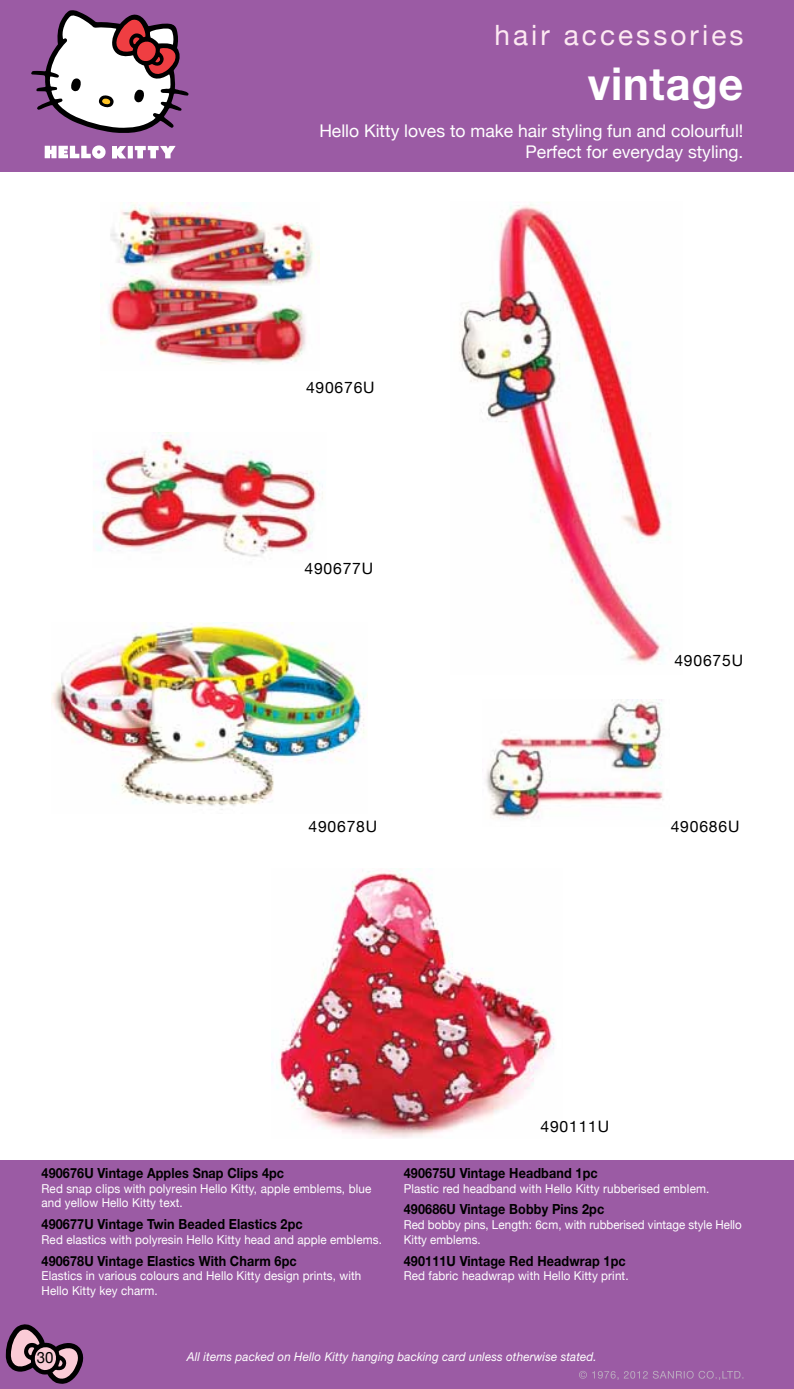
<style>
.page{position:relative;width:794px;height:1389px;background:#fff}
.page>*{position:absolute;margin:0;border:0;box-sizing:border-box;transform-origin:0 0}
.t1{font:700 45.5px "Helvetica Neue";letter-spacing:.02em;color:#fff;scale:.95 1}
.t2{font:28px "Helvetica Neue";letter-spacing:.11em;color:#fde9f2}
.t3{font:17.5px/21px "Helvetica Neue";color:#fff;text-align:right}
.t4{font:15.75px "Helvetica Neue";letter-spacing:.05em;color:#000}
.t5{font:15.75px "Helvetica Neue";letter-spacing:.05em;color:#000;scale:.95 1}
.t6{font:700 14px "Helvetica Neue";letter-spacing:.01em;color:#000;scale:.9 1}
.t7{font:12.25px/14.7px "Helvetica Neue";letter-spacing:.01em;color:#fff;scale:.95 1}
.t8{font:12.25px/14.7px "Helvetica Neue";letter-spacing:.01em;color:#fff;scale:.94 1}
.t9{font:italic 12.25px "Helvetica Neue";letter-spacing:.01em;color:#fff;scale:.95 1}
</style>
<div class="page">
<div style="left:0;top:1161px;width:794px;height:228px;background:#9b5ba4"></div>
<div style="left:0;top:0;width:794px;height:171px;background:#9b5ba4"></div>
<img style="left:459px;top:202px;width:212px;height:462px">
<img style="left:100px;top:203px;width:219px;height:161px">
<img style="left:52px;top:622px;width:316px;height:188px">
<img style="left:486px;top:700px;width:178px;height:120px">
<img style="left:93px;top:432px;width:230px;height:125px">
<img style="left:272px;top:870px;width:282px;height:268px">
<svg style="left:31px;top:10px;width:158px;height:123px"></svg>
<svg style="left:112px;top:146px;width:14px;height:13px"></svg>
<div style="left:128px;top:146px;width:5px;height:12px;background:#fff"></div>
<svg style="left:135px;top:146px;width:41px;height:12px"></svg>
<svg style="left:45px;top:145px;width:61px;height:14px"></svg>
<svg style="left:579px;top:1371px;width:164px;height:9px"></svg>
<svg style="left:6px;top:1324px;width:78px;height:60px"></svg>
<h2 class="t2" style="left:494px;top:19px;width:250px">hair accessories</h2>
<h1 class="t1" style="left:587px;top:56px;width:165px">vintage</h1>
<h3 class="t3" style="left:319px;top:120px;width:425px">Hello Kitty loves to make hair styling fun and colourful!<br>Perfect for everyday styling.</h3>
<p class="t4" style="left:306px;top:378px;width:70px">490676U</p>
<p class="t4" style="left:304px;top:559px;width:70px">490677U</p>
<p class="t4" style="left:308px;top:817px;width:70px">490678U</p>
<p class="t4" style="left:674px;top:651px;width:70px">490675U</p>
<p class="t4" style="left:670px;top:817px;width:70px">490686U</p>
<p class="t6" style="left:42px;top:1164px;width:271px">490676U Vintage Apples Snap Clips 4pc</p>
<p class="t7" style="left:42px;top:1181px;width:348px">Red snap clips with polyresin Hello Kitty, apple emblems, blue and yellow Hello Kitty text.</p>
<p class="t6" style="left:42px;top:1215px;width:292px">490677U Vintage Twin Beaded Elastics 2pc</p>
<p class="t7" style="left:42px;top:1232px;width:360px">Red elastics with polyresin Hello Kitty head and apple emblems.</p>
<p class="t6" style="left:42px;top:1252px;width:285px">490678U Vintage Elastics With Charm 6pc</p>
<p class="t7" style="left:42px;top:1268px;width:338px">Elastics in various colours and Hello Kitty design prints, with<br>Hello Kitty key charm.</p>
<p class="t4" style="left:540px;top:1117px;width:70px">490111U</p>
<p class="t6" style="left:404px;top:1164px;width:217px">490675U Vintage Headband 1pc</p>
<p class="t7" style="left:404px;top:1181px;width:323px">Plastic red headband with Hello Kitty rubberised emblem.</p>
<p class="t6" style="left:404px;top:1201px;width:224px">490686U Vintage Bobby Pins 2pc</p>
<p class="t8" style="left:404px;top:1217px;width:361px">Red bobby pins, Length: 6cm, with rubberised vintage style Hello<br>Kitty emblems.</p>
<p class="t6" style="left:404px;top:1252px;width:248px">490111U Vintage Red Headwrap 1pc</p>
<p class="t7" style="left:404px;top:1268px;width:238px">Red fabric headwrap with Hello Kitty print.</p>
<p class="t5" style="left:37px;top:1348px;width:19px">30</p>
<p class="t9" style="left:187px;top:1349px;width:433px">All items packed on Hello Kitty hanging backing card unless otherwise stated.</p>
</div>
